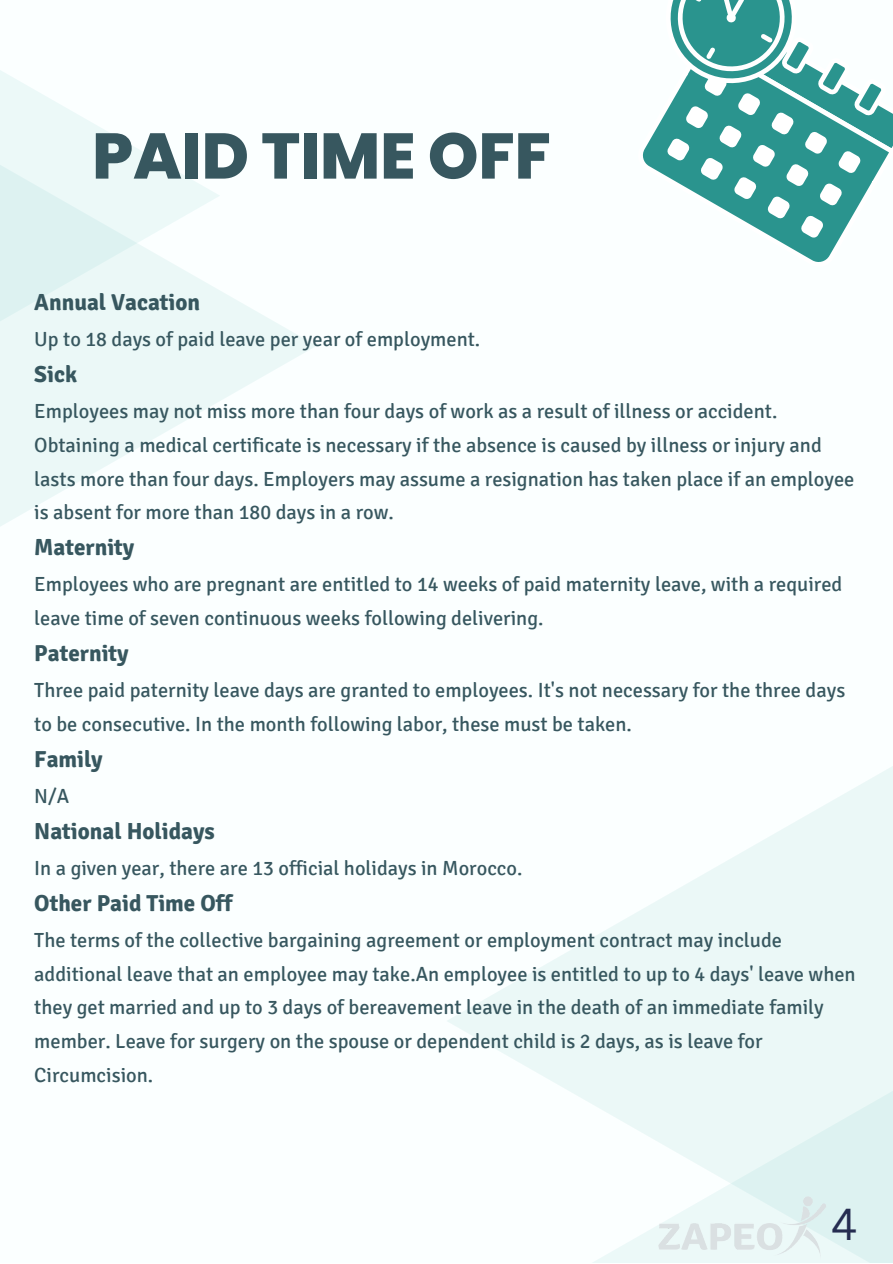
<style>
.page{position:relative;width:893px;height:1264px;background:#fff}
.page>*{position:absolute;margin:0;border:0;box-sizing:border-box;transform-origin:0 0}
.t1{font:800 64.35px "Poppins";color:#37575f}
.t2{font:43.5px "Canva Sans";color:#262d51}
.t3{font:700 23.1px "Signika";color:#37575f}
.t4{font:20.4px/33.8px "Signika";color:#37575f}
</style>
<div class="page">
<div style="left:0;top:0;width:892px;height:1262px;background:#fbffff"></div>
<svg style="left:0;top:291px;width:316px;height:235px"></svg>
<svg style="left:0;top:70px;width:220px;height:393px;fill:#ebf8f7"></svg>
<div style="left:446px;top:631px;width:446px;height:631px;background:linear-gradient(to bottom,#f9fefe,#f7fdfd)"></div>
<div style="left:587px;top:875px;width:305px;height:387px;background:linear-gradient(to right,#f3fbfb,#e4f5f4)"></div>
<svg style="left:775px;top:239px;width:64px;height:23px"></svg>
<svg style="left:643px;top:0;width:249px;height:239px"></svg>
<img style="left:652px;top:1190px;width:178px;height:72px">
<h1 class="t1" style="left:92px;top:111px;width:460px">PAID TIME OFF</h1>
<p class="t3" style="left:34px;top:288px;width:167px">Annual Vacation</p>
<p class="t4" style="left:34px;top:323px;width:447px">Up to 18 days of paid leave per year of employment.</p>
<p class="t3" style="left:34px;top:360px;width:44px">Sick</p>
<p class="t4" style="left:34px;top:395px;width:821px">Employees may not miss more than four days of work as a result of illness or accident.<br>Obtaining a medical certificate is necessary if the absence is caused by illness or injury and lasts more than four days. Employers may assume a resignation has taken place if an employee is absent for more than 180 days in a row.</p>
<p class="t3" style="left:34px;top:533px;width:102px">Maternity</p>
<p class="t4" style="left:34px;top:568px;width:809px">Employees who are pregnant are entitled to 14 weeks of paid maternity leave, with a required leave time of seven continuous weeks following delivering.</p>
<p class="t3" style="left:34px;top:639px;width:96px">Paternity</p>
<p class="t4" style="left:34px;top:673px;width:812px">Three paid paternity leave days are granted to employees. It's not necessary for the three days to be consecutive. In the month following labor, these must be taken.</p>
<p class="t3" style="left:34px;top:745px;width:70px">Family</p>
<p class="t4" style="left:34px;top:779px;width:36px">N/A</p>
<p class="t3" style="left:34px;top:817px;width:182px">National Holidays</p>
<p class="t4" style="left:34px;top:851px;width:489px">In a given year, there are 13 official holidays in Morocco.</p>
<p class="t3" style="left:34px;top:889px;width:200px">Other Paid Time Off</p>
<p class="t4" style="left:34px;top:923px;width:822px">The terms of the collective bargaining agreement or employment contract may include additional leave that an employee may take.An employee is entitled to up to 4 days' leave when they get married and up to 3 days of bereavement leave in the death of an immediate family member. Leave for surgery on the spouse or dependent child is 2 days, as is leave for Circumcision.</p>
<h2 class="t2" style="left:831px;top:1193px;width:28px">4</h2>
</div>
